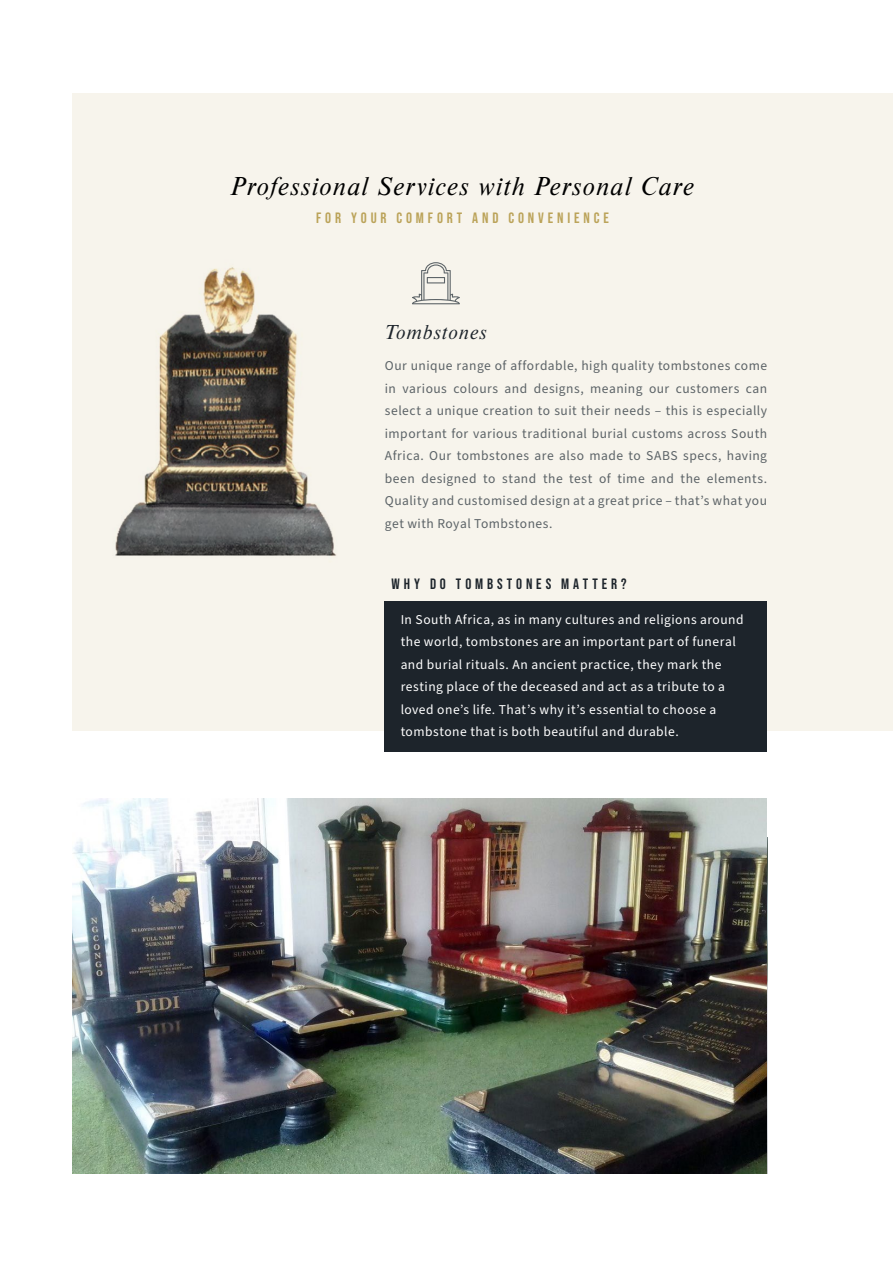
<style>
.page{position:relative;width:893px;height:1263px;background:#fff}
.page>*{position:absolute;margin:0;border:0;box-sizing:border-box;transform-origin:0 0}
.t1{font:italic 27px "Nimbus Rom D";letter-spacing:.04em;color:#000}
.t2{font:italic 21px "Nimbus Rom D";letter-spacing:.04em;color:#1d242b}
.t3{font:15px "Bebas Neue";letter-spacing:.255em;color:#bba359}
.t4{font:15px "Bebas Neue";letter-spacing:.265em;color:#1d242b}
.t5{font:13.5px/22.5px "Source Sans Pro";letter-spacing:.035em;color:#5c6367;text-align:justify}
.t6{font:13.5px/22.5px "Source Sans Pro";letter-spacing:.035em;color:#fff}
</style>
<div class="page">
<div style="left:72px;top:94px;width:821px;height:637px;background:#f7f4ec"></div>
<svg style="left:412px;top:262px;width:48px;height:42px"></svg>
<div style="left:385px;top:601px;width:382px;height:151px;background:#1d242b"></div>
<img style="left:115px;top:267px;width:221px;height:289px">
<img style="left:72px;top:799px;width:694px;height:375px">
<h1 class="t1" style="left:231px;top:170px;width:465px">Professional Services with Personal Care</h1>
<p class="t3" style="left:316px;top:210px;width:294px">FOR YOUR COMFORT AND CONVENIENCE</p>
<h2 class="t2" style="left:385px;top:319px;width:104px">Tombstones</h2>
<p class="t5" style="left:385px;top:355px;width:384px">Our unique range of affordable, high quality tombstones come in various colours and designs, meaning our customers can select a unique creation to suit their needs – this is especially important for various traditional burial customs across South Africa. Our tombstones are also made to SABS specs, having been designed to stand the test of time and the elements.<br>Quality and customised design at a great price – that’s what you get with Royal Tombstones.</p>
<p class="t4" style="left:392px;top:575px;width:236px">WHY DO TOMBSTONES MATTER?</p>
<p class="t6" style="left:401px;top:608px;width:344px">In South Africa, as in many cultures and religions around the world, tombstones are an important part of funeral and burial rituals. An ancient practice, they mark the resting place of the deceased and act as a tribute to a loved one’s life. That’s why it’s essential to choose a tombstone that is both beautiful and durable.</p>
</div>
